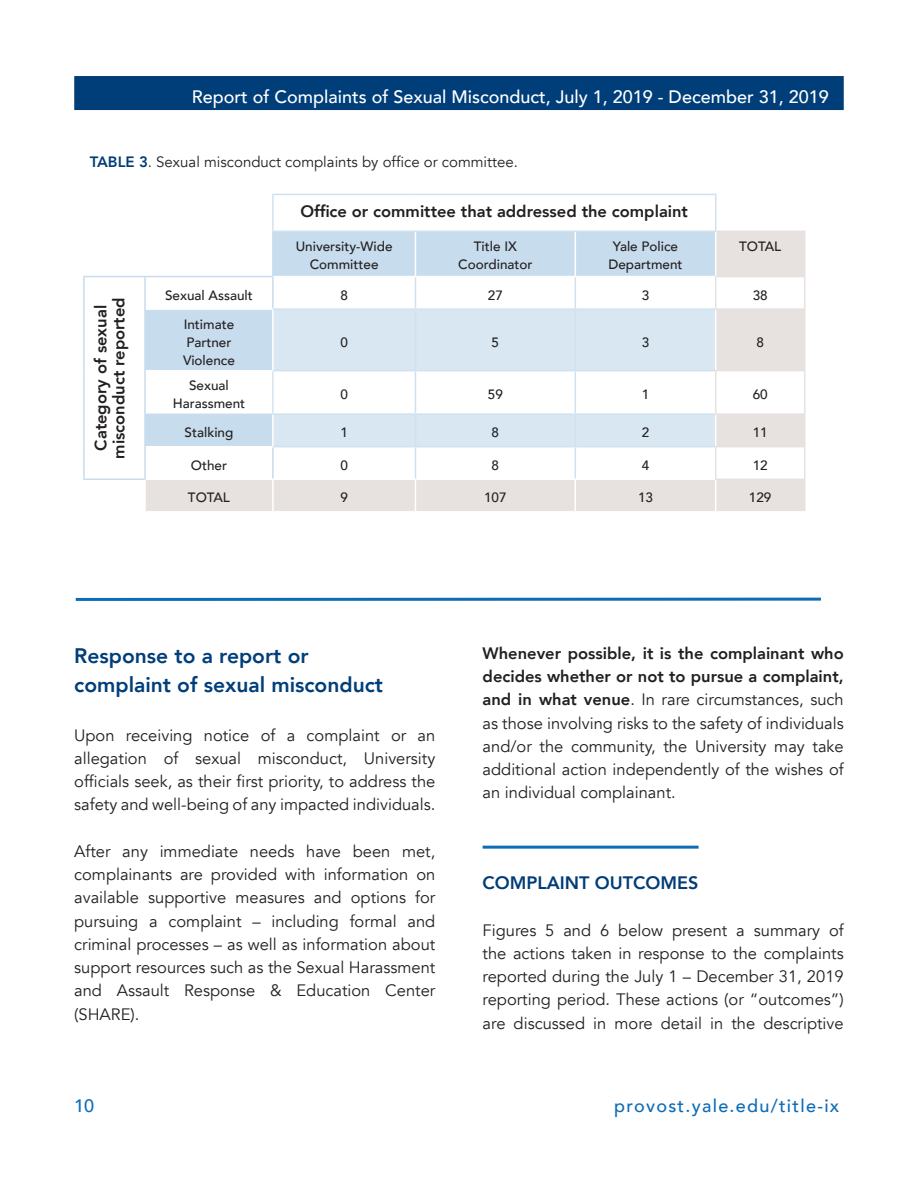
<style>
.page{position:relative;width:918px;height:1188px;background:#fff}
.page>*{position:absolute;margin:0;border:0;box-sizing:border-box;transform-origin:0 0}
.t1{font:800 21px/28.5px "Avenir";color:#003e7a}
.t2{font:500 18px "Avenir";color:#fff}
.t3{font:500 18px "Avenir";letter-spacing:.07em;color:#0d6cb6}
.t4{font:800 18px "Avenir";color:#013c76}
.t5{font:16.5px/23.2px "Avenir";color:#231f20;text-align:justify}
.t6{font:800 16.5px/18px "Avenir";color:#231f20;text-align:center}
.t7{font:15px "Avenir";color:#231f20}
.t8{font:500 13.5px/18px "Avenir";color:#231f20;text-align:center}
.s1{font-weight:800;color:#013c76}
.s2{font-weight:800}
</style>
<div class="page">
<div style="left:75px;top:77px;width:768px;height:32px;background:#003e7a"></div>
<div style="left:74px;top:76px;width:770px;height:34px;border:2px solid #013c76"></div>
<svg style="left:146px;top:232px;width:658px;height:279px"></svg>
<svg style="left:273px;top:310px;width:442px;height:136px;fill:#d9e7f2"></svg>
<hr style="left:272px;top:480px;width:2px;height:31px;background:#fff">
<hr style="left:415px;top:480px;width:1px;height:31px;background:#fff">
<hr style="left:575px;top:480px;width:1px;height:31px;background:#fff">
<hr style="left:415px;top:277px;width:1px;height:31px;background:#d0e2ef">
<hr style="left:575px;top:277px;width:1px;height:31px;background:#d0e2ef">
<hr style="left:415px;top:308px;width:160px;height:2px;background:#d0e2ef">
<hr style="left:575px;top:308px;width:140px;height:2px;background:#d0e2ef">
<hr style="left:575px;top:310px;width:1px;height:60px;background:#d0e2ef">
<hr style="left:415px;top:370px;width:160px;height:1px;background:#d0e2ef">
<hr style="left:415px;top:371px;width:1px;height:42px;background:#d0e2ef">
<hr style="left:575px;top:370px;width:140px;height:1px;background:#d0e2ef">
<hr style="left:575px;top:371px;width:1px;height:42px;background:#d0e2ef">
<hr style="left:415px;top:413px;width:160px;height:2px;background:#d0e2ef">
<hr style="left:575px;top:413px;width:140px;height:2px;background:#d0e2ef">
<hr style="left:575px;top:415px;width:1px;height:31px;background:#d0e2ef">
<hr style="left:575px;top:232px;width:1px;height:44px;background:#fff">
<hr style="left:415px;top:276px;width:160px;height:1px;background:#fff">
<hr style="left:575px;top:276px;width:140px;height:1px;background:#fff">
<hr style="left:716px;top:231px;width:89px;height:1px;background:#e7e1e0">
<hr style="left:804px;top:232px;width:1px;height:44px;background:#e7e1e0">
<hr style="left:715px;top:276px;width:90px;height:1px;background:#e7e1e0">
<hr style="left:715px;top:277px;width:1px;height:31px;background:#e7e1e0">
<hr style="left:804px;top:277px;width:1px;height:31px;background:#e7e1e0">
<hr style="left:715px;top:371px;width:1px;height:42px;background:#e7e1e0">
<hr style="left:804px;top:371px;width:1px;height:42px;background:#e7e1e0">
<hr style="left:804px;top:447px;width:1px;height:32px;background:#e7e1e0">
<hr style="left:715px;top:232px;width:1px;height:44px;background:#fff">
<hr style="left:715px;top:413px;width:90px;height:2px;background:#e7e1e0">
<hr style="left:804px;top:415px;width:1px;height:31px;background:#e7e1e0">
<hr style="left:715px;top:446px;width:90px;height:1px;background:#e7e1e0">
<hr style="left:715px;top:415px;width:1px;height:31px;background:#fff">
<hr style="left:715px;top:308px;width:90px;height:2px;background:#e7e1e0">
<hr style="left:804px;top:310px;width:1px;height:60px;background:#e7e1e0">
<hr style="left:715px;top:370px;width:90px;height:1px;background:#e7e1e0">
<hr style="left:715px;top:310px;width:1px;height:60px;background:#fff">
<hr style="left:145px;top:276px;width:129px;height:1px;background:#c7dced">
<hr style="left:272px;top:277px;width:2px;height:31px;background:#c7dced">
<hr style="left:272px;top:371px;width:1px;height:43px;background:#c7dced">
<hr style="left:272px;top:232px;width:2px;height:44px;background:#c7dced">
<hr style="left:415px;top:232px;width:1px;height:44px;background:#fff">
<hr style="left:274px;top:276px;width:141px;height:1px;background:#fff">
<hr style="left:273px;top:308px;width:142px;height:2px;background:#d0e2ef">
<hr style="left:415px;top:310px;width:1px;height:60px;background:#d0e2ef">
<hr style="left:273px;top:370px;width:142px;height:1px;background:#d0e2ef">
<hr style="left:274px;top:413px;width:141px;height:2px;background:#d0e2ef">
<hr style="left:415px;top:415px;width:1px;height:31px;background:#d0e2ef">
<hr style="left:146px;top:308px;width:127px;height:2px;background:#fff">
<hr style="left:272px;top:310px;width:2px;height:60px;background:#fff">
<hr style="left:146px;top:370px;width:127px;height:1px;background:#fff">
<hr style="left:146px;top:414px;width:127px;height:1px;background:#c7dced">
<hr style="left:272px;top:415px;width:2px;height:31px;background:#fff">
<hr style="left:272px;top:194px;width:143px;height:1px;background:#d0e2ef">
<hr style="left:272px;top:195px;width:2px;height:36px;background:#d0e2ef">
<hr style="left:415px;top:194px;width:160px;height:1px;background:#d0e2ef">
<hr style="left:575px;top:194px;width:141px;height:1px;background:#d0e2ef">
<hr style="left:715px;top:195px;width:1px;height:36px;background:#d0e2ef">
<hr style="left:272px;top:231px;width:143px;height:1px;background:#d0e2ef">
<hr style="left:415px;top:231px;width:160px;height:1px;background:#d0e2ef">
<hr style="left:575px;top:231px;width:141px;height:1px;background:#d0e2ef">
<hr style="left:715px;top:479px;width:90px;height:1px;background:#e7e1e0">
<hr style="left:804px;top:480px;width:1px;height:31px;background:#e7e1e0">
<hr style="left:715px;top:480px;width:1px;height:31px;background:#fff">
<hr style="left:83px;top:276px;width:62px;height:1px;background:#c7dced">
<hr style="left:83px;top:277px;width:2px;height:32px;background:#c7dced">
<hr style="left:144px;top:277px;width:2px;height:32px;background:#c7dced">
<hr style="left:83px;top:309px;width:2px;height:62px;background:#c7dced">
<hr style="left:144px;top:309px;width:2px;height:62px;background:#c7dced">
<hr style="left:83px;top:371px;width:2px;height:43px;background:#c7dced">
<hr style="left:144px;top:371px;width:2px;height:43px;background:#c7dced">
<hr style="left:83px;top:414px;width:2px;height:33px;background:#c7dced">
<hr style="left:144px;top:414px;width:2px;height:33px;background:#c7dced">
<hr style="left:83px;top:447px;width:2px;height:32px;background:#c7dced">
<hr style="left:83px;top:479px;width:63px;height:1px;background:#c7dced">
<hr style="left:146px;top:446px;width:127px;height:1px;background:#fff">
<hr style="left:146px;top:479px;width:127px;height:1px;background:#fff">
<hr style="left:144px;top:447px;width:2px;height:32px;background:#c7dced">
<hr style="left:272px;top:447px;width:2px;height:32px;background:#c7dced">
<hr style="left:273px;top:446px;width:142px;height:1px;background:#d0e2ef">
<hr style="left:415px;top:446px;width:160px;height:1px;background:#d0e2ef">
<hr style="left:415px;top:447px;width:1px;height:32px;background:#d0e2ef">
<hr style="left:575px;top:446px;width:140px;height:1px;background:#d0e2ef">
<hr style="left:575px;top:447px;width:1px;height:32px;background:#d0e2ef">
<hr style="left:715px;top:447px;width:1px;height:32px;background:#e7e1e0">
<hr style="left:273px;top:479px;width:142px;height:1px;background:#fff">
<hr style="left:415px;top:479px;width:160px;height:1px;background:#fff">
<hr style="left:575px;top:479px;width:140px;height:1px;background:#fff">
<hr style="left:76px;top:598px;width:745px;height:3px;background:#0d6cb6">
<hr style="left:483px;top:846px;width:216px;height:3px;background:#0d6cb6">
<p class="t2" style="left:192px;top:81px;width:638px">Report of Complaints of Sexual Misconduct, July 1, 2019 - December 31, 2019</p>
<p class="t7" style="left:90px;top:153px;width:430px"><span class="s1">TABLE 3</span>. Sexual misconduct complaints by office or committee.</p>
<p class="t6" style="left:301px;top:202px;width:389px">Office or committee that addressed the complaint</p>
<p class="t8" style="left:296px;top:236px;width:98px">University-Wide<br>Committee</p>
<p class="t8" style="left:458px;top:236px;width:76px">Title IX<br>Coordinator</p>
<p class="t8" style="left:608px;top:236px;width:76px">Yale Police<br>Department</p>
<p class="t8" style="left:739px;top:236px;width:43px">TOTAL</p>
<p class="t6" style="left:92px;top:459px;width:163px;rotate:-90deg">Category of sexual misconduct reported</p>
<p class="t8" style="left:165px;top:285px;width:89px">Sexual Assault</p>
<p class="t8" style="left:340px;top:285px;width:9px">8</p>
<p class="t8" style="left:488px;top:285px;width:17px">27</p>
<p class="t8" style="left:642px;top:285px;width:9px">3</p>
<p class="t8" style="left:753px;top:285px;width:17px">38</p>
<p class="t8" style="left:183px;top:314px;width:53px;text-align:left">Intimate<br>Partner<br>Violence</p>
<p class="t8" style="left:340px;top:332px;width:9px">0</p>
<p class="t8" style="left:492px;top:332px;width:9px">5</p>
<p class="t8" style="left:642px;top:332px;width:9px">3</p>
<p class="t8" style="left:756px;top:332px;width:9px">8</p>
<p class="t8" style="left:173px;top:376px;width:74px">Sexual<br>Harassment</p>
<p class="t8" style="left:340px;top:385px;width:9px">0</p>
<p class="t8" style="left:488px;top:385px;width:17px">59</p>
<p class="t8" style="left:642px;top:385px;width:9px">1</p>
<p class="t8" style="left:753px;top:385px;width:17px">60</p>
<p class="t8" style="left:185px;top:423px;width:50px">Stalking</p>
<p class="t8" style="left:340px;top:423px;width:9px">1</p>
<p class="t8" style="left:492px;top:423px;width:9px">8</p>
<p class="t8" style="left:642px;top:423px;width:9px">2</p>
<p class="t8" style="left:753px;top:423px;width:17px">11</p>
<p class="t8" style="left:191px;top:455px;width:38px">Other</p>
<p class="t8" style="left:340px;top:455px;width:9px">0</p>
<p class="t8" style="left:492px;top:455px;width:9px">8</p>
<p class="t8" style="left:642px;top:455px;width:9px">4</p>
<p class="t8" style="left:753px;top:455px;width:17px">12</p>
<p class="t8" style="left:188px;top:488px;width:43px">TOTAL</p>
<p class="t8" style="left:340px;top:488px;width:9px">9</p>
<p class="t8" style="left:484px;top:488px;width:24px">107</p>
<p class="t8" style="left:638px;top:488px;width:17px">13</p>
<p class="t8" style="left:749px;top:488px;width:24px">129</p>
<p class="t1" style="left:74px;top:642px;width:310px">Response to a report or complaint of sexual misconduct</p>
<p class="t5" style="left:74px;top:724px;width:363px">Upon receiving notice of a complaint or an allegation of sexual misconduct, University officials seek, as their first priority, to address the safety and well-being of any impacted individuals.</p>
<p class="t5" style="left:74px;top:840px;width:363px">After any immediate needs have been met, complainants are provided with information on available supportive measures and options for pursuing a complaint – including formal and criminal processes – as well as information about support resources such as the Sexual Harassment and Assault Response &amp; Education Center (SHARE).</p>
<p class="t5" style="left:483px;top:642px;width:363px"><span class="s2">Whenever possible, it is the complainant who decides whether or not to pursue a complaint, and in what venue</span>. In rare circumstances, such as those involving risks to the safety of individuals and/or the community, the University may take additional action independently of the wishes of an individual complainant.</p>
<p class="t4" style="left:483px;top:869px;width:217px">COMPLAINT OUTCOMES</p>
<p class="t5" style="left:483px;top:919px;width:363px">Figures 5 and 6 below present a summary of the actions taken in response to the complaints reported during the July 1 – December 31, 2019 reporting period. These actions (or “outcomes”) are discussed in more detail in the descriptive</p>
<p class="t3" style="left:74px;top:1090px;width:22px">10</p>
<p class="t3" style="left:614px;top:1090px;width:227px">provost.yale.edu/title-ix</p>
</div>
